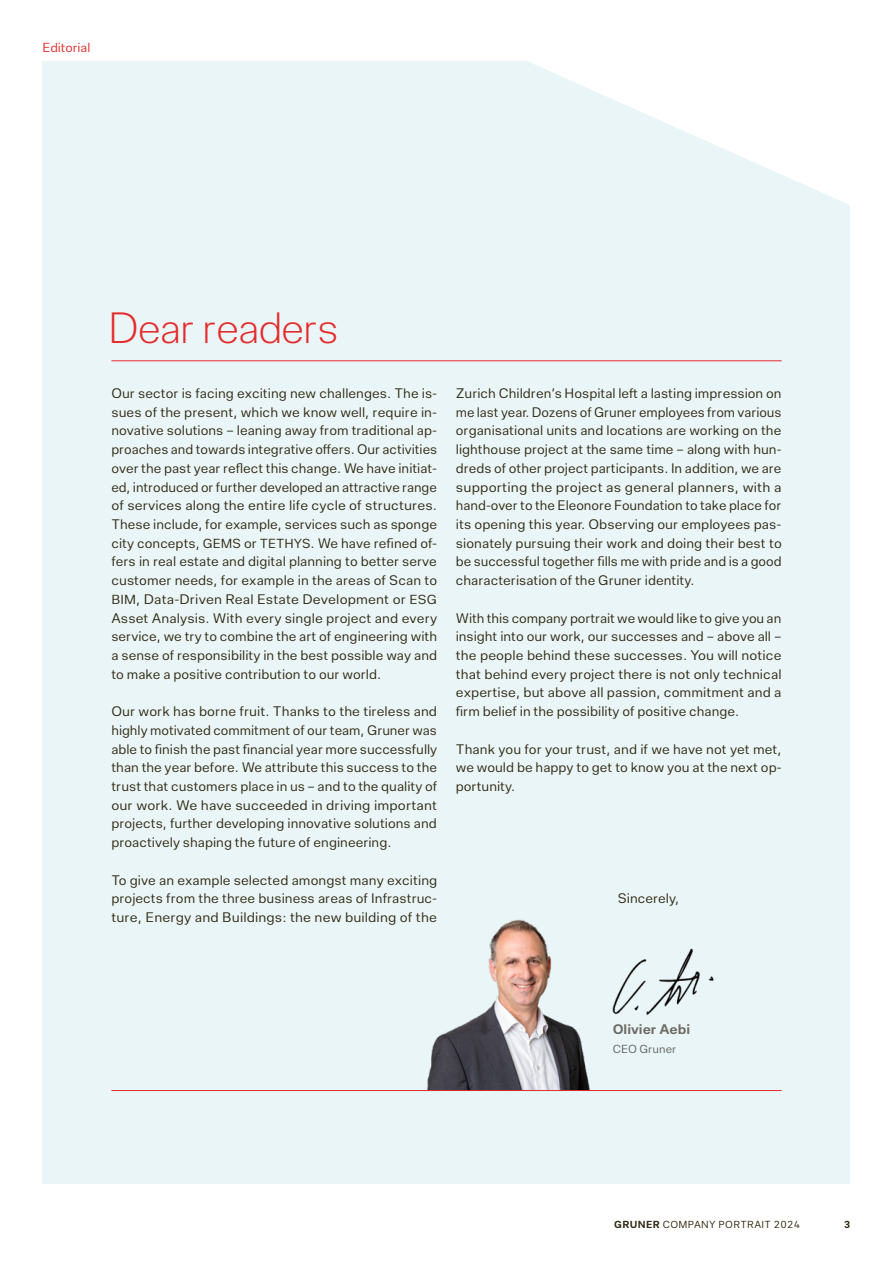
<style>
.page{position:relative;width:893px;height:1263px;background:#fff}
.page>*{position:absolute;margin:0;border:0;box-sizing:border-box;transform-origin:0 0}
.t1{font:300 45px "Elite Grotesk Display";color:#e42b2b}
.t2{font:14.25px/18.8px "Elite Grotesk Text";color:#2f2912;text-align:justify}
.t3{font:700 14.25px "Elite Grotesk Text";color:#6c6a63}
.t4{font:13.5px "Elite Grotesk Text";color:#e42b2b}
.t5{font:12px "Elite Grotesk Text";color:#5f6461}
.t6{font:10.5px "Elite Grotesk Text";letter-spacing:.03em;color:#2f2912}
.t7{font:700 10.5px "Elite Grotesk Text";color:#2f2912}
.s1{font-size:13.5px}
.s2{font-weight:700}
</style>
<div class="page">
<div style="left:43px;top:61px;width:807px;height:1123px;background:#eaf5f7"></div>
<svg style="left:528px;top:61px;width:322px;height:144px;fill:#fafcfd"></svg>
<img style="left:657px;top:948px;width:57px;height:59px">
<img style="left:427px;top:919px;width:230px;height:171px">
<hr style="left:111px;top:1090px;width:671px;height:1px;background:#e42b2b">
<hr style="left:111px;top:360px;width:671px;height:1px;background:#e42b2b">
<p class="t4" style="left:42px;top:40px;width:50px">Editorial</p>
<h1 class="t1" style="left:109px;top:303px;width:231px">Dear readers</h1>
<p class="t2" style="left:111px;top:384px;width:327px">Our sector is facing exciting new challenges. The is&shy;sues of the present, which we know well, require in&shy;novative solutions – leaning away from traditional ap&shy;proaches and towards integrative offers. Our activities over the past year reflect this change. We have initiat&shy;ed, introduced or further developed an attractive range of services along the entire life cycle of structures.<br>These include, for example, services such as sponge city concepts, <span class="s1">GEMS</span> or <span class="s1">TETHYS</span>. We have refined of&shy;fers in real estate and digital planning to better serve customer needs, for example in the areas of Scan to <span class="s1">BIM</span>, Data-Driven Real Estate Development or <span class="s1">ESG </span>Asset Analysis. With every single project and every service, we try to combine the art of engineering with a sense of responsibility in the best possible way and to make a positive contribution to our world.</p>
<p class="t2" style="left:111px;top:702px;width:327px">Our work has borne fruit. Thanks to the tireless and highly motivated commitment of our team, Gruner was able to finish the past financial year more successfully than the year before. We attribute this success to the trust that customers place in us – and to the quality of our work. We have succeeded in driving important projects, further developing innovative solutions and proactively shaping the future of engineering.</p>
<p class="t2" style="left:111px;top:871px;width:327px">To give an example selected amongst many exciting projects from the three business areas of Infrastruc&shy;ture, Energy and Buildings: the new building of the</p>
<p class="t2" style="left:456px;top:384px;width:327px">Zurich Children’s Hospital left a lasting impression on me last year. Dozens of Gruner employees from various organisational units and locations are working on the lighthouse project at the same time – along with hun&shy;dreds of other project participants. In addition, we are supporting the project as general planners, with a hand-over to the Eleonore Foundation to take place for its opening this year. Observing our employees pas&shy;sionately pursuing their work and doing their best to be successful together fills me with pride and is a good characterisation of the Gruner identity.</p>
<p class="t2" style="left:456px;top:609px;width:327px">With this company portrait we would like to give you an insight into our work, our successes and – above all – the people behind these successes. You will notice that behind every project there is not only technical expertise, but above all passion, commitment and a firm belief in the possibility of positive change.</p>
<p class="t2" style="left:456px;top:740px;width:327px">Thank you for your trust, and if we have not yet met, we would be happy to get to know you at the next op&shy;portunity.</p>
<p class="t2" style="left:618px;top:889px;width:63px">Sincerely,</p>
<p class="t3" style="left:613px;top:1021px;width:79px">Olivier Aebi</p>
<p class="t5" style="left:613px;top:1042px;width:65px">CEO Gruner</p>
<p class="t6" style="left:614px;top:1219px;width:188px"><span class="s2">GRUNER</span> COMPANY PORTRAIT 2024</p>
<p class="t7" style="left:844px;top:1219px;width:8px">3</p>
</div>
